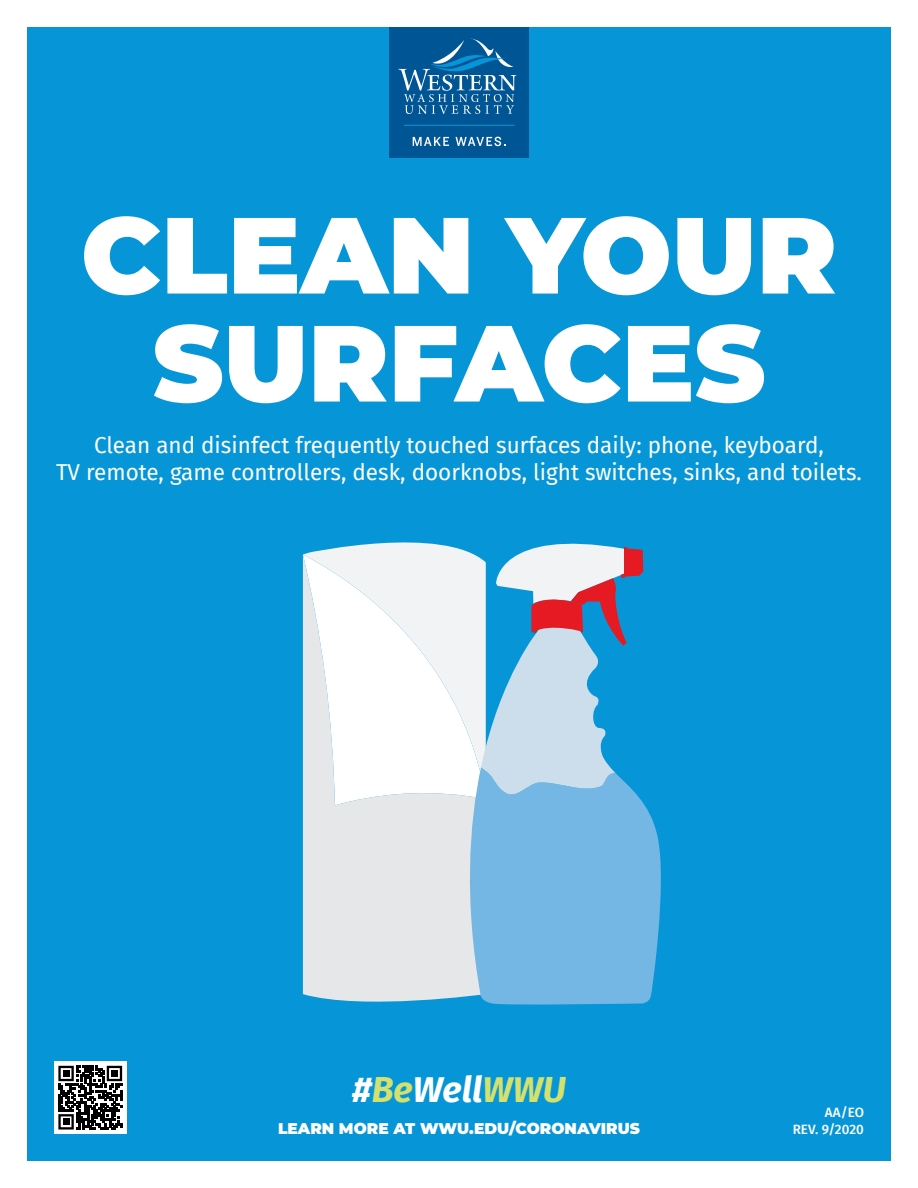
<style>
.page{position:relative;width:918px;height:1188px;background:#fff}
.page>*{position:absolute;margin:0;border:0;box-sizing:border-box;transform-origin:0 0}
.t1{font:900 108px/108px "Montserrat";color:#fff;text-align:center}
.t2{font:italic 700 36px "Fira Sans";color:#fff}
.t3{font:22.5px/27px "Fira Sans";color:#fff;text-align:center}
.t4{font:900 15.45px "Montserrat";color:#fff}
.t5{font:500 13.5px/16.2px "Fira Sans";color:#fff;text-align:right}
.s1{color:#d5e16d}
</style>
<div class="page">
<div style="left:27px;top:27px;width:864px;height:1134px;background:#0696d7"></div>
<div style="left:54px;top:1061px;width:73px;height:73px;background:#fff"></div>
<svg style="left:58px;top:1066px;width:64px;height:64px"></svg>
<div style="left:389px;top:27px;width:140px;height:130px;background:#005595"></div>
<svg style="left:398px;top:38px;width:118px;height:76px"></svg>
<svg style="left:413px;top:137px;width:36px;height:9px"></svg>
<svg style="left:455px;top:137px;width:50px;height:9px"></svg>
<hr style="left:404px;top:125px;width:111px;height:1px;background:#0696d7">
<div style="left:303px;top:805px;width:161px;height:197px;background:#e6e7e9"></div>
<svg style="left:303px;top:542px;width:172px;height:13px;fill:#f2f3f4"></svg>
<svg style="left:303px;top:555px;width:178px;height:250px;background:#f6f7f8"></svg>
<svg style="left:464px;top:767px;width:197px;height:238px;background:#75b7e3"></svg>
<svg style="left:481px;top:543px;width:162px;height:259px"></svg>
<h1 class="t1" style="left:81px;top:194px;width:758px">CLEAN YOUR<br>SURFACES</h1>
<h2 class="t3" style="left:56px;top:431px;width:807px">Clean and disinfect frequently touched surfaces daily: phone, keyboard,<br>TV remote, game controllers, desk, doorknobs, light switches, sinks, and toilets.</h2>
<h2 class="t2" style="left:352px;top:1059px;width:215px">#<span class="s1">Be</span>Well<span class="s1">WWU</span></h2>
<p class="t4" style="left:278px;top:1117px;width:363px">LEARN MORE AT WWU.EDU/CORONAVIRUS</p>
<p class="t5" style="left:793px;top:1104px;width:73px">AA/EO<br>REV. 9/2020</p>
</div>
